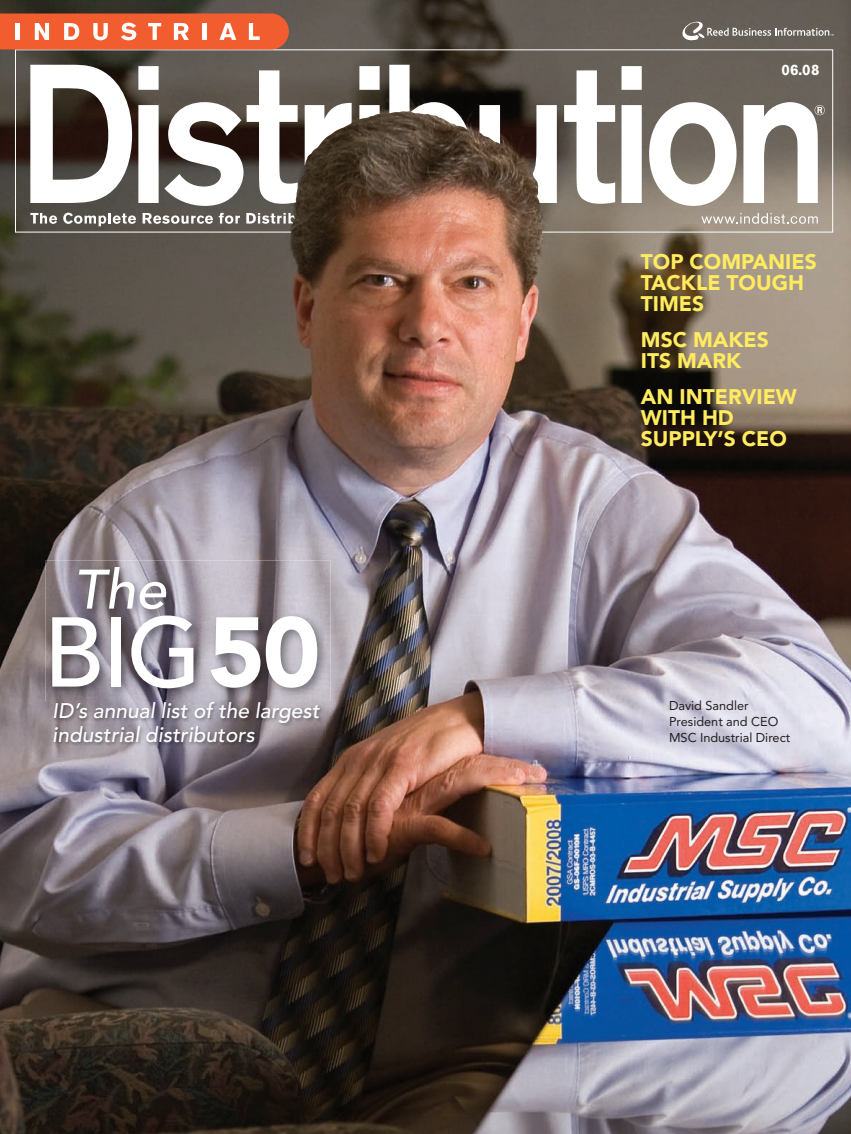
<style>
.page{position:relative;width:851px;height:1134px;background:#fff}
.page>*{position:absolute;margin:0;border:0;box-sizing:border-box;transform-origin:0 0}
.t1{font:500 97.8px "Avenir";color:#fff}
.t2{font:italic 500 55.05px "Avenir";color:#fff}
.t3{font:900 21px/21px "Avenir";color:#ffeb5f}
.t4{font:italic 500 21px/24px "Avenir";color:#fff}
.t5{font:700 15px "Akzidenz Grotesk BE";color:#fff}
.t6{font:12.75px/15.8px "Avenir";color:#231f20}
.s1{font-weight:900}
</style>
<div class="page">
<img style="left:0;top:0;width:850px;height:1134px">
<div style="left:15px;top:49px;width:818px;height:183px;border:1px solid #fff"></div>
<svg style="left:30px;top:65px;width:102px;height:138px"></svg>
<svg style="left:138px;top:66px;width:159px;height:140px"></svg>
<svg style="left:305px;top:102px;width:46px;height:9px"></svg>
<svg style="left:359px;top:66px;width:20px;height:45px"></svg>
<svg style="left:389px;top:65px;width:82px;height:46px"></svg>
<svg style="left:479px;top:105px;width:78px;height:100px"></svg>
<svg style="left:564px;top:70px;width:51px;height:134px"></svg>
<svg style="left:621px;top:66px;width:20px;height:137px"></svg>
<svg style="left:649px;top:102px;width:87px;height:104px"></svg>
<svg style="left:30px;top:213px;width:27px;height:11px"></svg>
<svg style="left:63px;top:213px;width:73px;height:13px"></svg>
<svg style="left:142px;top:213px;width:71px;height:11px"></svg>
<svg style="left:219px;top:213px;width:21px;height:11px"></svg>
<svg style="left:246px;top:213px;width:44px;height:11px"></svg>
<svg style="left:701px;top:213px;width:116px;height:11px"></svg>
<svg style="left:743px;top:102px;width:81px;height:101px"></svg>
<svg style="left:0;top:14px;width:289px;height:35px;background:#f1724a"></svg>
<svg style="left:682px;top:22px;width:151px;height:18px;background:#807a74"></svg>
<img style="left:290px;top:111px;width:252px;height:160px">
<img style="left:46px;top:561px;width:284px;height:140px">
<img style="left:52px;top:700px;width:273px;height:48px">
<p class="t5" style="left:781px;top:65px;width:40px">06.08</p>
<p class="t3" style="left:640px;top:253px;width:177px">TOP COMPANIES<br>TACKLE TOUGH<br>TIMES</p>
<p class="t3" style="left:640px;top:331px;width:129px">MSC MAKES<br>ITS MARK</p>
<p class="t3" style="left:640px;top:388px;width:158px">AN INTERVIEW<br>WITH HD<br>SUPPLY’S CEO</p>
<h2 class="t2" style="left:74px;top:567px;width:94px">The</h2>
<h1 class="t1" style="left:44px;top:613px;width:278px">BIG<span class="s1">50</span></h1>
<p class="t4" style="left:52px;top:701px;width:269px">ID’s annual list of the largest industrial distributors</p>
<p class="t6" style="left:669px;top:699px;width:123px">David Sandler<br>President and CEO<br>MSC Industrial Direct</p>
</div>
